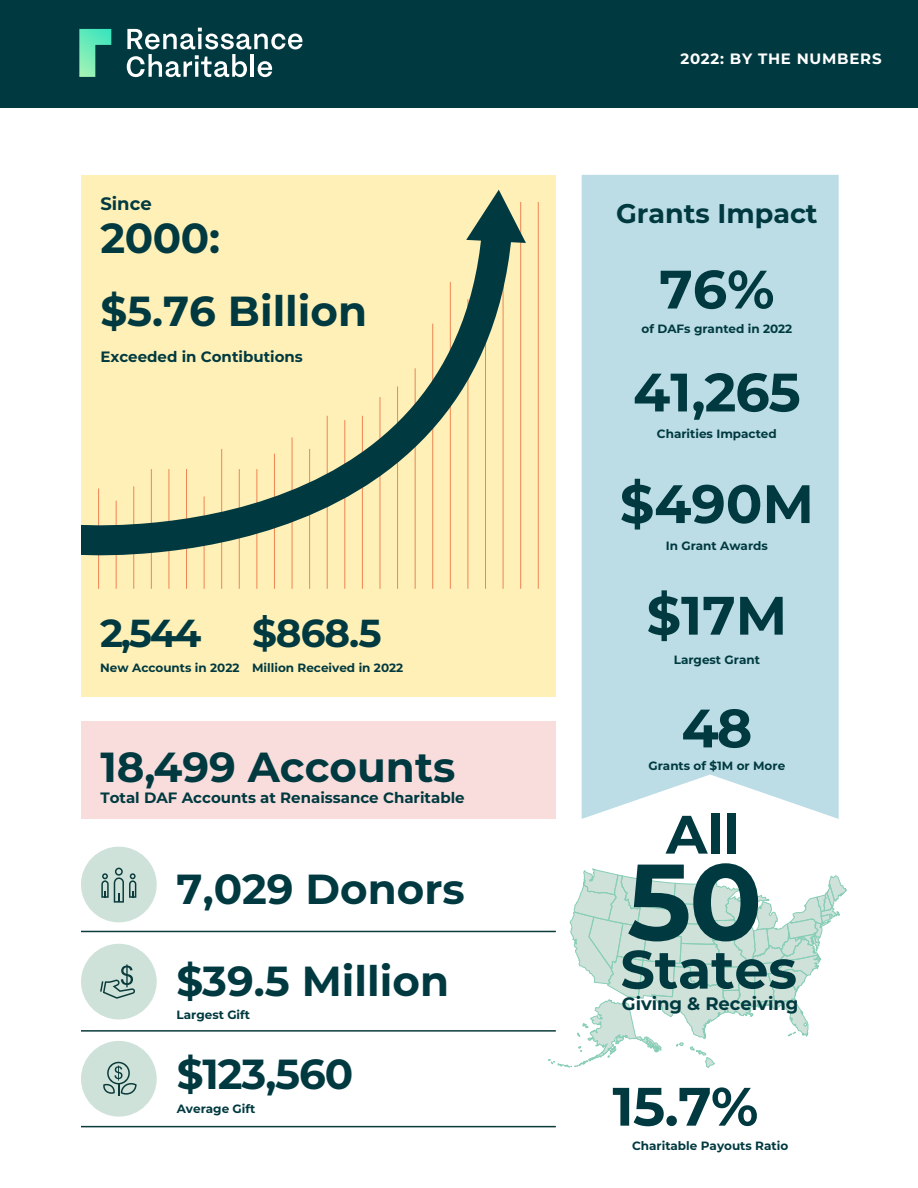
<style>
.page{position:relative;width:918px;height:1188px;background:#fff}
.page>*{position:absolute;margin:0;border:0;box-sizing:border-box;transform-origin:0 0}
.t1{font:700 108px "Montserrat";color:#003a40}
.t2{font:700 54px "Montserrat";color:#003a40}
.t3{font:700 42px/73.2px "Montserrat";color:#003a40}
.t4{font:700 39px "Montserrat";letter-spacing:-.04em;color:#003a40}
.t5{font:700 27px "Montserrat";color:#003a40}
.t6{font:700 18px "Montserrat";color:#003a40}
.t7{font:700 15px "Montserrat";color:#003a40}
.t8{font:700 15px "Montserrat";letter-spacing:.05em;color:#fff}
.t9{font:700 12px "Montserrat";color:#003a40}
</style>
<div class="page">
<div style="left:81px;top:175px;width:475px;height:522px;background:#fff0b7"></div>
<div style="left:81px;top:847px;width:76px;height:75px;background:#cee2d9;border-radius:50%"></div>
<div style="left:582px;top:175px;width:257px;height:644px;background:#bcdde6"></div>
<div style="left:0;top:0;width:918px;height:108px;background:#003a40"></div>
<svg style="left:127px;top:28px;width:175px;height:49px"></svg>
<svg style="left:79px;top:29px;width:32px;height:48px"></svg>
<div style="left:81px;top:722px;width:475px;height:97px;background:#f9dddc"></div>
<svg style="left:101px;top:868px;width:35px;height:35px"></svg>
<div style="left:81px;top:944px;width:76px;height:75px;background:#cee2d9;border-radius:50%"></div>
<svg style="left:100px;top:964px;width:35px;height:35px"></svg>
<div style="left:81px;top:1041px;width:76px;height:76px;background:#cee2d9;border-radius:50%"></div>
<svg style="left:103px;top:1062px;width:34px;height:34px"></svg>
<svg style="left:547px;top:869px;width:300px;height:199px"></svg>
<hr style="left:98px;top:488px;width:1px;height:101px;background:#ef8554">
<hr style="left:116px;top:501px;width:1px;height:88px;background:#ef8554">
<hr style="left:133px;top:486px;width:1px;height:103px;background:#ef8554">
<hr style="left:151px;top:469px;width:1px;height:120px;background:#ef8554">
<hr style="left:169px;top:469px;width:1px;height:120px;background:#ef8554">
<hr style="left:186px;top:469px;width:1px;height:120px;background:#ef8554">
<hr style="left:204px;top:496px;width:1px;height:93px;background:#ef8554">
<hr style="left:221px;top:449px;width:1px;height:140px;background:#ef8554">
<hr style="left:239px;top:469px;width:1px;height:120px;background:#ef8554">
<hr style="left:256px;top:469px;width:1px;height:120px;background:#ef8554">
<hr style="left:274px;top:454px;width:1px;height:135px;background:#ef8554">
<hr style="left:292px;top:437px;width:1px;height:152px;background:#ef8554">
<hr style="left:309px;top:449px;width:1px;height:140px;background:#ef8554">
<hr style="left:327px;top:416px;width:1px;height:173px;background:#ef8554">
<hr style="left:344px;top:420px;width:1px;height:169px;background:#ef8554">
<hr style="left:362px;top:416px;width:1px;height:173px;background:#ef8554">
<hr style="left:380px;top:397px;width:1px;height:192px;background:#ef8554">
<hr style="left:397px;top:386px;width:1px;height:203px;background:#ef8554">
<hr style="left:415px;top:368px;width:1px;height:221px;background:#ef8554">
<hr style="left:432px;top:324px;width:1px;height:265px;background:#ef8554">
<hr style="left:450px;top:282px;width:1px;height:307px;background:#ef8554">
<hr style="left:468px;top:299px;width:1px;height:290px;background:#ef8554">
<hr style="left:485px;top:256px;width:1px;height:333px;background:#ef8554">
<hr style="left:503px;top:225px;width:1px;height:364px;background:#ef8554">
<hr style="left:520px;top:202px;width:1px;height:387px;background:#ef8554">
<hr style="left:538px;top:202px;width:1px;height:387px;background:#ef8554">
<svg style="left:81px;top:243px;width:441px;height:327px"></svg>
<svg style="left:466px;top:190px;width:60px;height:53px"></svg>
<hr style="left:81px;top:931px;width:475px;height:1px;background:#0b3b3b">
<hr style="left:81px;top:1030px;width:475px;height:2px;background:#0b3b3b">
<hr style="left:81px;top:1126px;width:475px;height:1px;background:#0b3b3b">
<h3 class="t6" style="left:100px;top:191px;width:53px">Since</h3>
<h3 class="t3" style="left:100px;top:199px;width:268px">2000:<br>$5.76 Billion</h3>
<p class="t7" style="left:100px;top:345px;width:204px">Exceeded in Contibutions</p>
<h3 class="t4" style="left:100px;top:605px;width:103px">2,544</h3>
<p class="t9" style="left:100px;top:659px;width:141px">New Accounts in 2022</p>
<h3 class="t4" style="left:252px;top:605px;width:131px">$868.5</h3>
<p class="t9" style="left:252px;top:659px;width:153px">Million Received in 2022</p>
<h3 class="t3" style="left:100px;top:728px;width:357px">18,499 Accounts</h3>
<p class="t7" style="left:100px;top:787px;width:366px">Total DAF Accounts at Renaissance Charitable</p>
<h3 class="t3" style="left:177px;top:841px;width:290px;line-height:92.1px">7,029 Donors $39.5 Million</h3>
<p class="t9" style="left:177px;top:1006px;width:75px">Largest Gift</p>
<h3 class="t3" style="left:177px;top:1036px;width:178px">$123,560</h3>
<p class="t9" style="left:177px;top:1100px;width:80px">Average Gift</p>
<p class="t8" style="left:680px;top:48px;width:203px">2022: BY THE NUMBERS</p>
<h3 class="t5" style="left:616px;top:194px;width:203px">Grants Impact</h3>
<h2 class="t2" style="left:659px;top:250px;width:117px">76%</h2>
<p class="t9" style="left:642px;top:320px;width:152px">of DAFs granted in 2022</p>
<h2 class="t2" style="left:633px;top:353px;width:169px">41,265</h2>
<p class="t9" style="left:657px;top:426px;width:121px">Charities Impacted</p>
<h2 class="t2" style="left:620px;top:465px;width:196px">$490M</h2>
<p class="t9" style="left:666px;top:537px;width:104px">In Grant Awards</p>
<h2 class="t2" style="left:647px;top:577px;width:142px">$17M</h2>
<p class="t9" style="left:674px;top:651px;width:88px">Largest Grant</p>
<h2 class="t2" style="left:681px;top:689px;width:72px">48</h2>
<p class="t9" style="left:649px;top:757px;width:138px">Grants of $1M or More</p>
<h2 class="t2" style="left:666px;top:796px;width:75px">All</h2>
<h1 class="t1" style="left:627px;top:824px;width:137px">50</h1>
<h2 class="t2" style="left:620px;top:931px;width:178px">States</h2>
<h3 class="t6" style="left:622px;top:991px;width:178px">Giving &amp; Receiving</h3>
<h2 class="t2" style="left:612px;top:1068px;width:147px">15.7%</h2>
<p class="t9" style="left:632px;top:1137px;width:158px">Charitable Payouts Ratio</p>
</div>
